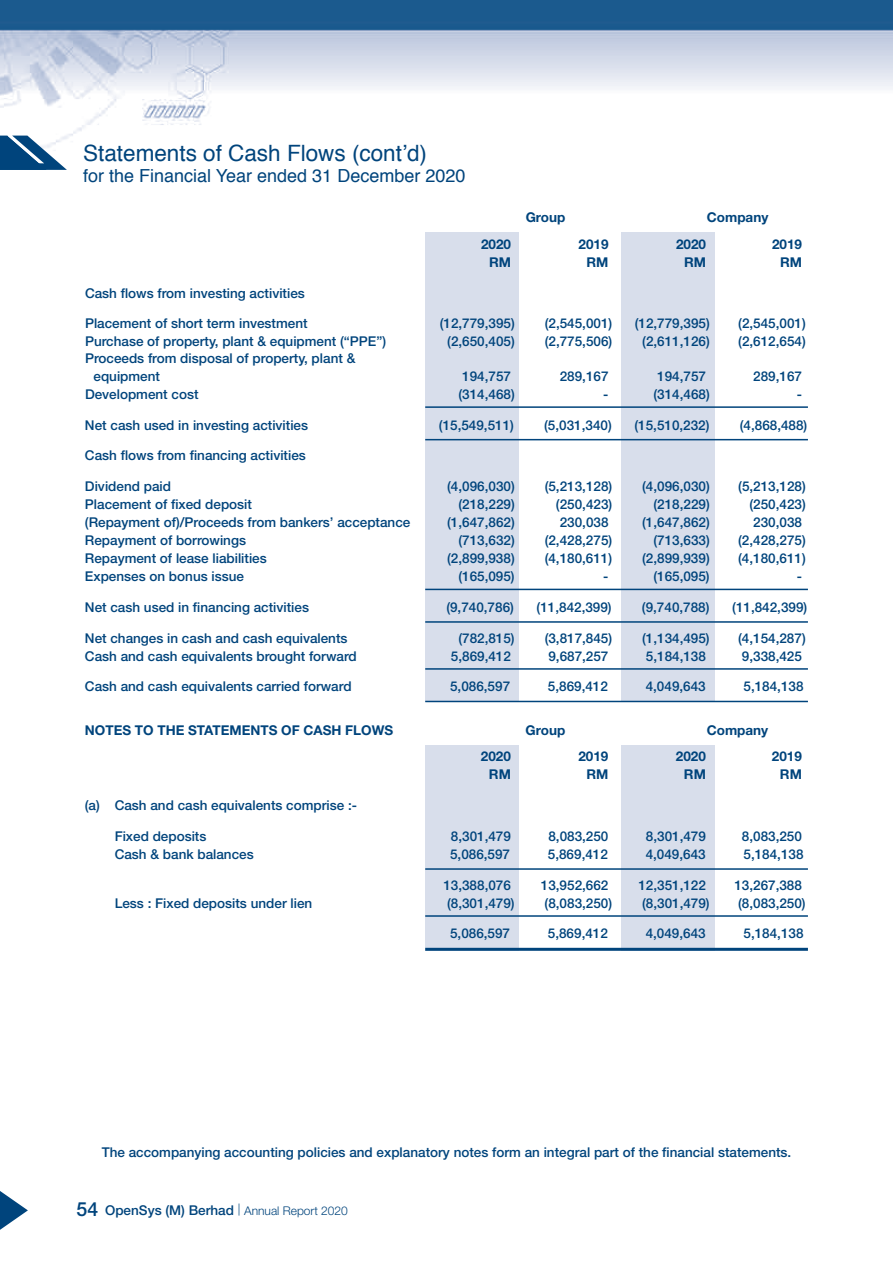
<style>
.page{position:relative;width:893px;height:1263px;background:#fff}
.page>*{position:absolute;margin:0;border:0;box-sizing:border-box;transform-origin:0 0}
.t1{font:22.5px "Helvetica";color:#00447c}
.t2{font:18px "Helvetica";color:#00447c}
.t3{font:500 13.5px/18px "Helvetica Neue LT Std";color:#00447c}
.t4{font:700 13.5px "Helvetica Neue LT Std";color:#00447c}
.t5{font:300 12px "Helvetica Neue LT Std";color:#00447c}
.s1{font-weight:500;font-size:19.5px}
.s2{font-weight:500;font-size:13.5px}
</style>
<div class="page">
<img style="left:0;top:0;width:893px;height:948px">
<svg style="left:0;top:136px;width:67px;height:34px"></svg>
<svg style="left:0;top:1191px;width:28px;height:39px"></svg>
<div style="left:425px;top:233px;width:94px;height:469px;background:#d8deeb"></div>
<div style="left:621px;top:233px;width:93px;height:469px;background:#d8deeb"></div>
<div style="left:425px;top:745px;width:94px;height:206px;background:#d8deeb"></div>
<div style="left:621px;top:745px;width:94px;height:206px;background:#d8deeb"></div>
<hr style="left:425px;top:406px;width:383px;height:2px;background:#00447c">
<hr style="left:425px;top:439px;width:383px;height:1px;background:#00447c">
<hr style="left:425px;top:589px;width:383px;height:1px;background:#00447c">
<hr style="left:425px;top:621px;width:383px;height:2px;background:#00447c">
<hr style="left:425px;top:668px;width:383px;height:2px;background:#00447c">
<hr style="left:425px;top:701px;width:383px;height:1px;background:#00447c">
<hr style="left:425px;top:868px;width:383px;height:2px;background:#00447c">
<hr style="left:425px;top:915px;width:383px;height:2px;background:#00447c">
<hr style="left:425px;top:948px;width:383px;height:3px;background:#00447c">
<h1 class="t1" style="left:83px;top:135px;width:345px">Statements of Cash Flows (cont’d)</h1>
<h2 class="t2" style="left:83px;top:162px;width:384px">for the Financial Year ended 31 December 2020</h2>
<p class="t4" style="left:526px;top:209px;width:41px">Group</p>
<p class="t4" style="left:707px;top:209px;width:63px">Company</p>
<p class="t4" style="left:481px;top:236px;width:32px">2020</p>
<p class="t4" style="left:579px;top:236px;width:32px">2019</p>
<p class="t4" style="left:676px;top:236px;width:32px">2020</p>
<p class="t4" style="left:772px;top:236px;width:32px">2019</p>
<p class="t4" style="left:489px;top:254px;width:23px">RM</p>
<p class="t4" style="left:587px;top:254px;width:23px">RM</p>
<p class="t4" style="left:684px;top:254px;width:23px">RM</p>
<p class="t4" style="left:780px;top:254px;width:23px">RM</p>
<p class="t3" style="left:85px;top:284px;width:221px">Cash flows from investing activities</p>
<p class="t3" style="left:85px;top:314px;width:224px">Placement of short term investment</p>
<p class="t3" style="left:440px;top:314px;width:77px">(12,779,395)</p>
<p class="t3" style="left:545px;top:314px;width:69px">(2,545,001)</p>
<p class="t3" style="left:635px;top:314px;width:77px">(12,779,395)</p>
<p class="t3" style="left:738px;top:314px;width:69px">(2,545,001)</p>
<p class="t3" style="left:85px;top:332px;width:303px">Purchase of property, plant &amp; equipment (“PPE”)</p>
<p class="t3" style="left:447px;top:332px;width:69px">(2,650,405)</p>
<p class="t3" style="left:545px;top:332px;width:69px">(2,775,506)</p>
<p class="t3" style="left:642px;top:332px;width:69px">(2,611,126)</p>
<p class="t3" style="left:738px;top:332px;width:69px">(2,612,654)</p>
<p class="t3" style="left:94px;top:349px;width:263px;text-indent:-9px">Proceeds from disposal of property, plant &amp; equipment</p>
<p class="t3" style="left:462px;top:367px;width:50px">194,757</p>
<p class="t3" style="left:560px;top:367px;width:50px">289,167</p>
<p class="t3" style="left:657px;top:367px;width:50px">194,757</p>
<p class="t3" style="left:753px;top:367px;width:50px">289,167</p>
<p class="t3" style="left:85px;top:385px;width:115px">Development cost</p>
<p class="t3" style="left:458px;top:385px;width:58px">(314,468)</p>
<p class="t3" style="left:603px;top:385px;width:7px">-</p>
<p class="t3" style="left:653px;top:385px;width:58px">(314,468)</p>
<p class="t3" style="left:797px;top:385px;width:7px">-</p>
<p class="t3" style="left:85px;top:416px;width:225px">Net cash used in investing activities</p>
<p class="t3" style="left:439px;top:416px;width:77px">(15,549,511)</p>
<p class="t3" style="left:544px;top:416px;width:69px">(5,031,340)</p>
<p class="t3" style="left:634px;top:416px;width:77px">(15,510,232)</p>
<p class="t3" style="left:740px;top:416px;width:69px">(4,868,488)</p>
<p class="t3" style="left:85px;top:446px;width:222px">Cash flows from financing activities</p>
<p class="t3" style="left:85px;top:477px;width:88px">Dividend paid</p>
<p class="t3" style="left:447px;top:477px;width:69px">(4,096,030)</p>
<p class="t3" style="left:545px;top:477px;width:69px">(5,213,128)</p>
<p class="t3" style="left:642px;top:477px;width:69px">(4,096,030)</p>
<p class="t3" style="left:738px;top:477px;width:69px">(5,213,128)</p>
<p class="t3" style="left:85px;top:495px;width:169px">Placement of fixed deposit</p>
<p class="t3" style="left:458px;top:495px;width:58px">(218,229)</p>
<p class="t3" style="left:556px;top:495px;width:58px">(250,423)</p>
<p class="t3" style="left:653px;top:495px;width:58px">(218,229)</p>
<p class="t3" style="left:749px;top:495px;width:58px">(250,423)</p>
<p class="t3" style="left:85px;top:513px;width:327px">(Repayment of)/Proceeds from bankers’ acceptance</p>
<p class="t3" style="left:447px;top:513px;width:69px">(1,647,862)</p>
<p class="t3" style="left:560px;top:513px;width:50px">230,038</p>
<p class="t3" style="left:642px;top:513px;width:69px">(1,647,862)</p>
<p class="t3" style="left:753px;top:513px;width:50px">230,038</p>
<p class="t3" style="left:85px;top:531px;width:163px">Repayment of borrowings</p>
<p class="t3" style="left:458px;top:531px;width:58px">(713,632)</p>
<p class="t3" style="left:545px;top:531px;width:69px">(2,428,275)</p>
<p class="t3" style="left:653px;top:531px;width:58px">(713,633)</p>
<p class="t3" style="left:738px;top:531px;width:69px">(2,428,275)</p>
<p class="t3" style="left:85px;top:549px;width:183px">Repayment of lease liabilities</p>
<p class="t3" style="left:447px;top:549px;width:69px">(2,899,938)</p>
<p class="t3" style="left:545px;top:549px;width:69px">(4,180,611)</p>
<p class="t3" style="left:642px;top:549px;width:69px">(2,899,939)</p>
<p class="t3" style="left:738px;top:549px;width:69px">(4,180,611)</p>
<p class="t3" style="left:85px;top:567px;width:161px">Expenses on bonus issue</p>
<p class="t3" style="left:458px;top:567px;width:58px">(165,095)</p>
<p class="t3" style="left:603px;top:567px;width:7px">-</p>
<p class="t3" style="left:653px;top:567px;width:58px">(165,095)</p>
<p class="t3" style="left:797px;top:567px;width:7px">-</p>
<p class="t3" style="left:85px;top:598px;width:226px">Net cash used in financing activities</p>
<p class="t3" style="left:446px;top:598px;width:69px">(9,740,786)</p>
<p class="t3" style="left:537px;top:598px;width:77px">(11,842,399)</p>
<p class="t3" style="left:642px;top:598px;width:69px">(9,740,788)</p>
<p class="t3" style="left:732px;top:598px;width:77px">(11,842,399)</p>
<p class="t3" style="left:85px;top:629px;width:264px">Net changes in cash and cash equivalents</p>
<p class="t3" style="left:458px;top:629px;width:58px">(782,815)</p>
<p class="t3" style="left:545px;top:629px;width:69px">(3,817,845)</p>
<p class="t3" style="left:642px;top:629px;width:69px">(1,134,495)</p>
<p class="t3" style="left:738px;top:629px;width:69px">(4,154,287)</p>
<p class="t3" style="left:85px;top:647px;width:273px">Cash and cash equivalents brought forward</p>
<p class="t3" style="left:451px;top:647px;width:62px">5,869,412</p>
<p class="t3" style="left:548px;top:647px;width:62px">9,687,257</p>
<p class="t3" style="left:646px;top:647px;width:62px">5,184,138</p>
<p class="t3" style="left:742px;top:647px;width:62px">9,338,425</p>
<p class="t3" style="left:85px;top:677px;width:268px">Cash and cash equivalents carried forward</p>
<p class="t3" style="left:450px;top:677px;width:62px">5,086,597</p>
<p class="t3" style="left:548px;top:677px;width:62px">5,869,412</p>
<p class="t3" style="left:646px;top:677px;width:62px">4,049,643</p>
<p class="t3" style="left:743px;top:677px;width:62px">5,184,138</p>
<p class="t4" style="left:85px;top:722px;width:310px">NOTES TO THE STATEMENTS OF CASH FLOWS</p>
<p class="t4" style="left:526px;top:722px;width:41px">Group</p>
<p class="t4" style="left:707px;top:722px;width:63px">Company</p>
<p class="t4" style="left:481px;top:748px;width:32px">2020</p>
<p class="t4" style="left:578px;top:748px;width:32px">2019</p>
<p class="t4" style="left:676px;top:748px;width:32px">2020</p>
<p class="t4" style="left:772px;top:748px;width:32px">2019</p>
<p class="t4" style="left:489px;top:766px;width:23px">RM</p>
<p class="t4" style="left:586px;top:766px;width:23px">RM</p>
<p class="t4" style="left:684px;top:766px;width:23px">RM</p>
<p class="t4" style="left:780px;top:766px;width:23px">RM</p>
<p class="t3" style="left:85px;top:796px;width:274px">(a) Cash and cash equivalents comprise :-</p>
<p class="t3" style="left:115px;top:827px;width:93px">Fixed deposits</p>
<p class="t3" style="left:451px;top:827px;width:62px">8,301,479</p>
<p class="t3" style="left:548px;top:827px;width:62px">8,083,250</p>
<p class="t3" style="left:646px;top:827px;width:62px">8,301,479</p>
<p class="t3" style="left:742px;top:827px;width:62px">8,083,250</p>
<p class="t3" style="left:115px;top:845px;width:141px">Cash &amp; bank balances</p>
<p class="t3" style="left:450px;top:845px;width:62px">5,086,597</p>
<p class="t3" style="left:548px;top:845px;width:62px">5,869,412</p>
<p class="t3" style="left:646px;top:845px;width:62px">4,049,643</p>
<p class="t3" style="left:743px;top:845px;width:62px">5,184,138</p>
<p class="t3" style="left:443px;top:876px;width:69px">13,388,076</p>
<p class="t3" style="left:541px;top:876px;width:69px">13,952,662</p>
<p class="t3" style="left:638px;top:876px;width:69px">12,351,122</p>
<p class="t3" style="left:734px;top:876px;width:69px">13,267,388</p>
<p class="t3" style="left:115px;top:894px;width:199px">Less : Fixed deposits under lien</p>
<p class="t3" style="left:447px;top:894px;width:69px">(8,301,479)</p>
<p class="t3" style="left:545px;top:894px;width:69px">(8,083,250)</p>
<p class="t3" style="left:642px;top:894px;width:69px">(8,301,479)</p>
<p class="t3" style="left:738px;top:894px;width:69px">(8,083,250)</p>
<p class="t3" style="left:450px;top:924px;width:62px">5,086,597</p>
<p class="t3" style="left:548px;top:924px;width:62px">5,869,412</p>
<p class="t3" style="left:646px;top:924px;width:62px">4,049,643</p>
<p class="t3" style="left:743px;top:924px;width:62px">5,184,138</p>
<p class="t3" style="left:102px;top:1143px;width:691px">The accompanying accounting policies and explanatory notes form an integral part of the financial statements.</p>
<p class="t5" style="left:77px;top:1203px;width:273px"><span class="s1">54</span> <span class="s2">OpenSys (M) Berhad</span> | Annual Report 2020</p>
</div>
